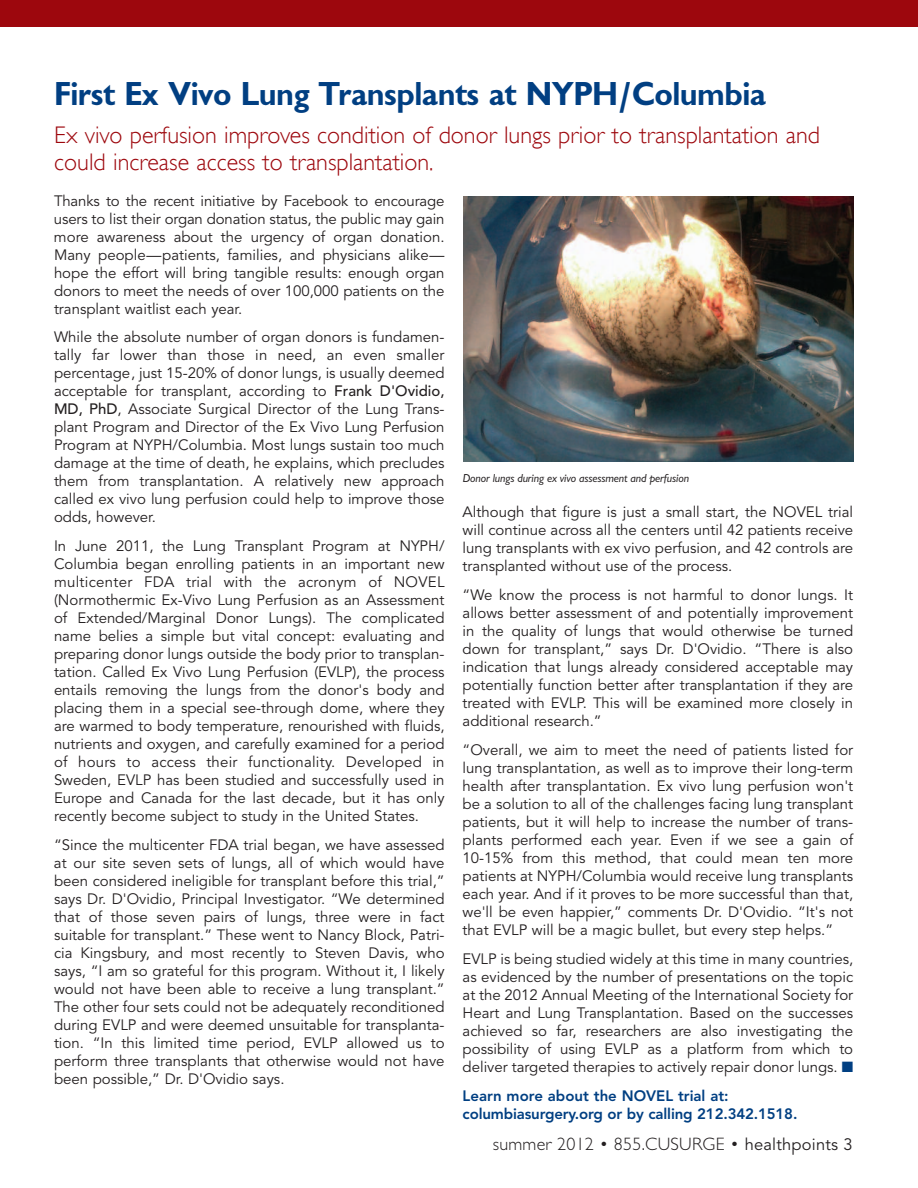
<style>
.page{position:relative;width:918px;height:1188px;background:#fff}
.page>*{position:absolute;margin:0;border:0;box-sizing:border-box;transform-origin:0 0}
.t1{font:34.5px "Gill Sans Bld";letter-spacing:-.015em;color:#013f82}
.t2{font:300 24px/27px "Gill Sans";color:#9d070d}
.t3{font:300 18px "Gill Sans";letter-spacing:.015em;color:#231f20}
.t4{font:15px/18px "Avenir";color:#231f20;text-align:justify}
.t5{font:800 15px/18px "Avenir";letter-spacing:-.01em;color:#013f82}
.t6{font:12px "Gill Sans Itl";letter-spacing:-.01em;color:#231f20}
.s1{font-weight:500}
.s2{color:#013f82}
.s3{font-family:"Avenir";font-weight:400;font-size:16.5px}
</style>
<div class="page">
<div style="left:0;top:0;width:918px;height:27px;background:#9d070d"></div>
<img style="left:464px;top:197px;width:389px;height:264px">
<h1 class="t1" style="left:54px;top:82px;width:713px">First Ex Vivo Lung Transplants at NYPH/Columbia</h1>
<h2 class="t2" style="left:54px;top:121px;width:767px">Ex vivo perfusion improves condition of donor lungs prior to transplantation and could increase access to transplantation.</h2>
<p class="t4" style="left:54px;top:193px;width:392px">Thanks to the recent initiative by Facebook to encourage users to list their organ donation status, the public may gain more awareness about the urgency of organ donation.<br>Many people—patients, families, and physicians alike— hope the effort will bring tangible results: enough organ donors to meet the needs of over 100,000 patients on the transplant waitlist each year.</p>
<p class="t4" style="left:54px;top:329px;width:392px">While the absolute number of organ donors is fundamen&shy;tally far lower than those in need, an even smaller percentage, just 15-20% of donor lungs, is usually deemed acceptable for transplant, according to <span class="s1">Frank D'Ovidio, MD, PhD</span>, Associate Surgical Director of the Lung Trans&shy;plant Program and Director of the Ex Vivo Lung Perfusion Program at NYPH/Columbia. Most lungs sustain too much damage at the time of death, he explains, which precludes them from transplantation. A relatively new approach called ex vivo lung perfusion could help to improve those odds, however.</p>
<p class="t4" style="left:54px;top:538px;width:392px">In June 2011, the Lung Transplant Program at NYPH/ Columbia began enrolling patients in an important new multicenter FDA trial with the acronym of NOVEL (Normothermic Ex-Vivo Lung Perfusion as an Assessment of Extended/Marginal Donor Lungs). The complicated name belies a simple but vital concept: evaluating and preparing donor lungs outside the body prior to transplan&shy;tation. Called Ex Vivo Lung Perfusion (EVLP), the process entails removing the lungs from the donor's body and placing them in a special see-through dome, where they are warmed to body temperature, renourished with fluids, nutrients and oxygen, and carefully examined for a period of hours to access their functionality. Developed in Sweden, EVLP has been studied and successfully used in Europe and Canada for the last decade, but it has only recently become subject to study in the United States.</p>
<p class="t4" style="left:54px;top:837px;width:392px">“Since the multicenter FDA trial began, we have assessed at our site seven sets of lungs, all of which would have been considered ineligible for transplant before this trial,” says Dr. D'Ovidio, Principal Investigator. “We determined that of those seven pairs of lungs, three were in fact suitable for transplant.” These went to Nancy Block, Patri&shy;cia Kingsbury, and most recently to Steven Davis, who says, “I am so grateful for this program. Without it, I likely would not have been able to receive a lung transplant.” The other four sets could not be adequately reconditioned during EVLP and were deemed unsuitable for transplanta&shy;tion. “In this limited time period, EVLP allowed us to perform three transplants that otherwise would not have been possible,” Dr. D'Ovidio says.</p>
<p class="t6" style="left:463px;top:474px;width:228px">Donor lungs during ex vivo assessment and perfusion</p>
<p class="t4" style="left:463px;top:504px;width:392px">Although that figure is just a small start, the NOVEL trial will continue across all the centers until 42 patients receive lung transplants with ex vivo perfusion, and 42 controls are transplanted without use of the process.</p>
<p class="t4" style="left:463px;top:587px;width:392px">“We know the process is not harmful to donor lungs. It allows better assessment of and potentially improvement in the quality of lungs that would otherwise be turned down for transplant,” says Dr. D'Ovidio. “There is also indication that lungs already considered acceptable may potentially function better after transplantation if they are treated with EVLP. This will be examined more closely in additional research.”</p>
<p class="t4" style="left:463px;top:742px;width:392px">“Overall, we aim to meet the need of patients listed for lung transplantation, as well as to improve their long-term health after transplantation. Ex vivo lung perfusion won't be a solution to all of the challenges facing lung transplant patients, but it will help to increase the number of trans&shy;plants performed each year. Even if we see a gain of 10-15% from this method, that could mean ten more patients at NYPH/Columbia would receive lung transplants each year. And if it proves to be more successful than that, we'll be even happier,” comments Dr. D'Ovidio. “It's not that EVLP will be a magic bullet, but every step helps.”</p>
<p class="t4" style="left:463px;top:951px;width:392px">EVLP is being studied widely at this time in many countries, as evidenced by the number of presentations on the topic at the 2012 Annual Meeting of the International Society for Heart and Lung Transplantation. Based on the successes achieved so far, researchers are also investigating the possibility of using EVLP as a platform from which to deliver targeted therapies to actively repair donor lungs. <span class="s2">■</span></p>
<p class="t5" style="left:463px;top:1088px;width:336px">Learn more about the NOVEL trial at: columbiasurgery.org or by calling 212.342.1518.</p>
<p class="t3" style="left:493px;top:1138px;width:361px">summer 2012 • 855.CUSURGE • <span class="s3">healthpoints 3</span></p>
</div>
